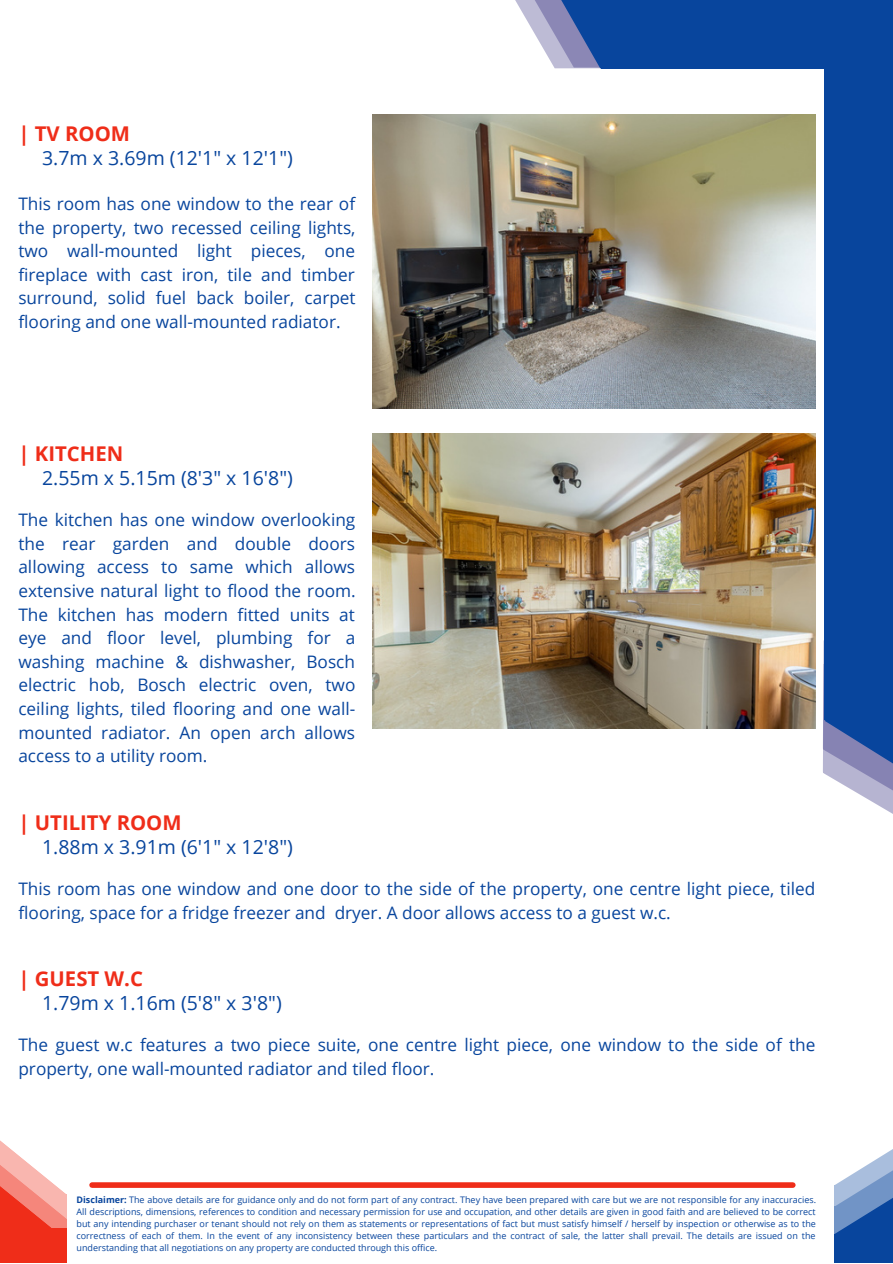
<style>
.page{position:relative;width:893px;height:1264px;background:#fff}
.page>*{position:absolute;margin:0;border:0;box-sizing:border-box;transform-origin:0 0}
.t1{font:700 20.25px "Open Sans";color:#ef2d19}
.t2{font:19.5px "Open Sans";color:#08459d}
.t3{font:17.25px/23.5px "Open Sans";color:#08459d;text-align:justify}
.t4{font:9px/12px "Open Sans";color:#08459d;text-align:justify}
.s1{font-weight:700}
</style>
<div class="page">
<div style="left:601px;top:0;width:291px;height:69px;background:#08459d"></div>
<div style="left:824px;top:1px;width:68px;height:719px;background:#08459d"></div>
<svg style="left:515px;top:0;width:86px;height:69px"></svg>
<svg style="left:776px;top:596px;width:116px;height:218px"></svg>
<div style="left:92px;top:1182px;width:700px;height:5px;background:#ef2d19"></div>
<svg style="left:834px;top:1149px;width:58px;height:113px"></svg>
<svg style="left:0;top:1140px;width:67px;height:122px"></svg>
<img style="left:373px;top:115px;width:442px;height:294px">
<img style="left:373px;top:434px;width:442px;height:294px">
<p class="t1" style="left:18px;top:120px;width:113px">| TV ROOM</p>
<p class="t2" style="left:42px;top:145px;width:252px">3.7m x 3.69m (12'1" x 12'1")</p>
<p class="t3" style="left:18px;top:191px;width:339px">This room has one window to the rear of the property, two recessed ceiling lights, two wall-mounted light pieces, one fireplace with cast iron, tile and timber surround, solid fuel back boiler, carpet flooring and one wall-mounted radiator.</p>
<p class="t1" style="left:18px;top:439px;width:106px">| KITCHEN</p>
<p class="t2" style="left:42px;top:464px;width:252px">2.55m x 5.15m (8'3" x 16'8")</p>
<p class="t3" style="left:18px;top:507px;width:339px">The kitchen has one window overlooking the rear garden and double doors allowing access to same which allows extensive natural light to flood the room.<br>The kitchen has modern fitted units at eye and floor level, plumbing for a washing machine &amp; dishwasher, Bosch electric hob, Bosch electric oven, two ceiling lights, tiled flooring and one wall&shy;mounted radiator. An open arch allows access to a utility room.</p>
<p class="t1" style="left:18px;top:808px;width:165px">| UTILITY ROOM</p>
<p class="t2" style="left:42px;top:833px;width:252px">1.88m x 3.91m (6'1" x 12'8")</p>
<p class="t3" style="left:18px;top:876px;width:798px">This room has one window and one door to the side of the property, one centre light piece, tiled flooring, space for a fridge freezer and dryer. A door allows access to a guest w.c.</p>
<p class="t1" style="left:18px;top:964px;width:126px">| GUEST W.C</p>
<p class="t2" style="left:42px;top:989px;width:241px">1.79m x 1.16m (5'8" x 3'8")</p>
<p class="t3" style="left:18px;top:1032px;width:798px">The guest w.c features a two piece suite, one centre light piece, one window to the side of the property, one wall-mounted radiator and tiled floor.</p>
<p class="t4" style="left:77px;top:1193px;width:741px"><span class="s1">Disclaimer:</span> The above details are for guidance only and do not form part of any contract. They have been prepared with care but we are not responsible for any inaccuracies.<br>All descriptions, dimensions, references to condition and necessary permission for use and occupation, and other details are given in good faith and are believed to be correct but any intending purchaser or tenant should not rely on them as statements or representations of fact but must satisfy himself / herself by inspection or otherwise as to the correctness of each of them. In the event of any inconsistency between these particulars and the contract of sale, the latter shall prevail. The details are issued on the understanding that all negotiations on any property are conducted through this office.</p>
</div>
